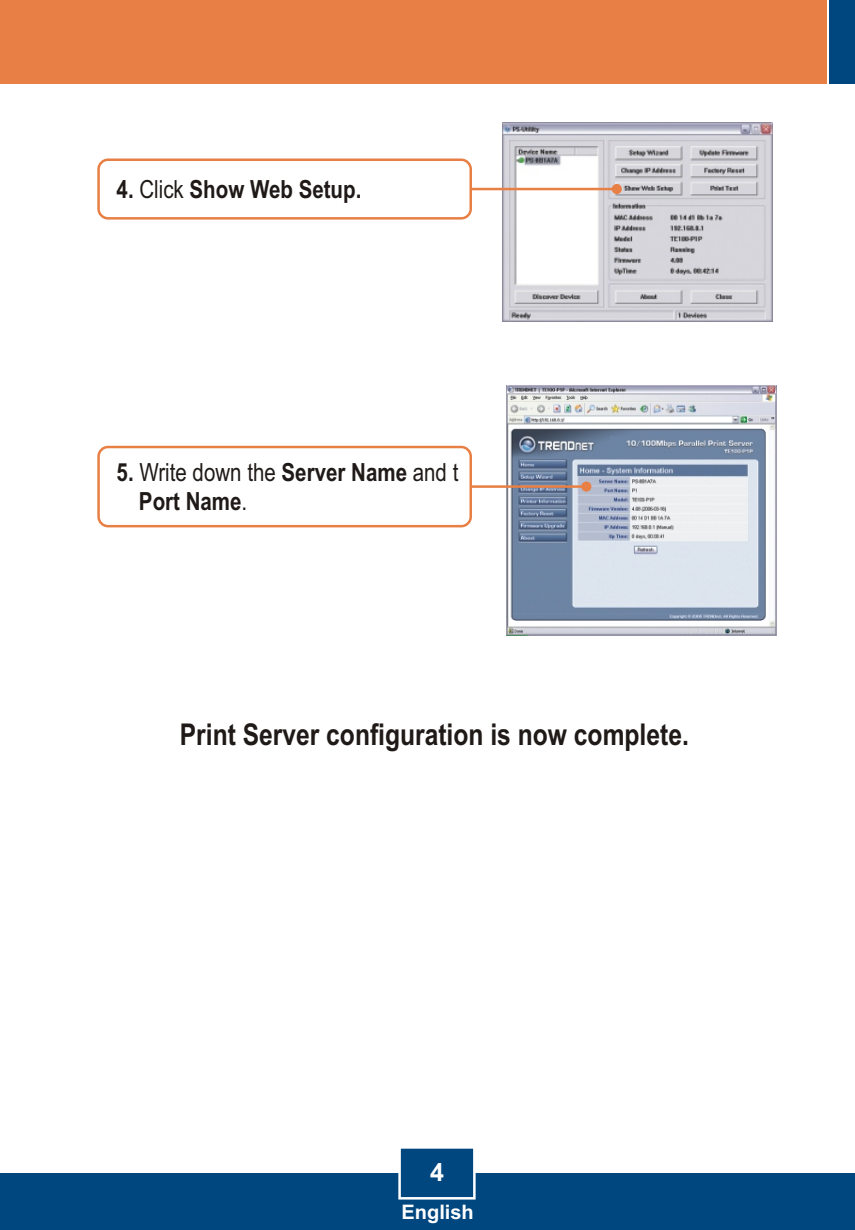
<style>
.page{position:relative;width:855px;height:1230px;background:#fff}
.page>*{position:absolute;margin:0;border:0;box-sizing:border-box;transform-origin:0 0}
.t1{font:700 30px "Arial Narrow";color:#1f1a17}
.t2{font:700 25px/28.5px "Arial Narrow";color:#1f1a17}
.t3{font:700 25px "Arial";color:#fff}
.t4{font:700 20px "Arial";color:#fff}
.s1{font-weight:400}
</style>
<div class="page">
<img style="left:506px;top:386px;width:270px;height:250px">
<img style="left:502px;top:123px;width:270px;height:199px">
<svg style="left:472px;top:184px;width:149px;height:10px"></svg>
<svg style="left:472px;top:481px;width:119px;height:10px"></svg>
<div style="left:97px;top:445px;width:375px;height:82px;background:#fff;border:3px solid #e88045;border-radius:9px"></div>
<div style="left:0;top:1172px;width:854px;height:57px;background:#004780"></div>
<div style="left:0;top:0;width:826px;height:84px;background:#e88045"></div>
<div style="left:829px;top:0;width:25px;height:84px;background:#004780"></div>
<div style="left:97px;top:158px;width:375px;height:61px;background:#fff;border:3px solid #e88045;border-radius:9px"></div>
<svg style="left:397px;top:1148px;width:79px;height:52px"></svg>
<p class="t2" style="left:116px;top:177px;width:246px">4. <span class="s1">Click</span> Show Web Setup.</p>
<p class="t2" style="left:139px;top:460px;width:321px;text-indent:-22px">5. <span class="s1">Write down the</span> Server Name <span class="s1">and t<br></span>Port Name<span class="s1">.</span></p>
<p class="t1" style="left:180px;top:723px;width:510px">Print Server configuration is now complete.</p>
<p class="t3" style="left:430px;top:1162px;width:15px">4</p>
<p class="t4" style="left:401px;top:1204px;width:74px">English</p>
</div>
